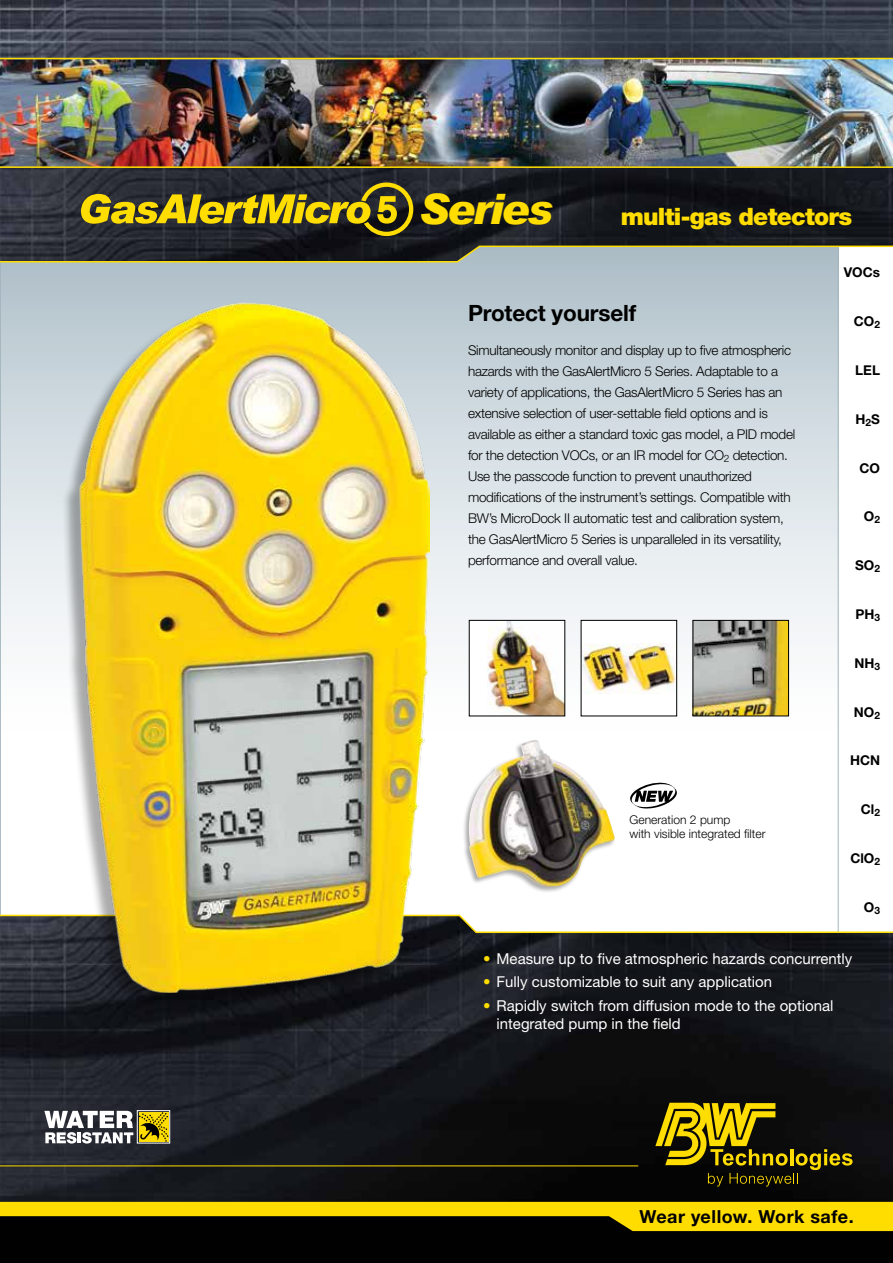
<style>
.page{position:relative;width:893px;height:1263px;background:#fff}
.page>*{position:absolute;margin:0;border:0;box-sizing:border-box;transform-origin:0 0}
.t1{font:italic 900 42px "Arial";letter-spacing:-.045em;color:#fd0}
.t2{font:900 24px "Helvetica Neue";letter-spacing:-.03em;color:#fd0}
.t3{font:700 22.5px "Helvetica Neue";letter-spacing:-.01em;color:#000}
.t4{font:700 18px "Helvetica Neue";letter-spacing:.025em;color:#000}
.t5{font:15px/18px "Helvetica Neue";color:#fff}
.t6{font:300 13.5px/21px "Helvetica Neue";letter-spacing:-.02em;color:#000}
.t7{font:700 13.5px "Helvetica Neue";color:#000}
.t8{font:300 12.15px/14.5px "Helvetica Neue";color:#000}
.s1{color:#fd0}
</style>
<div class="page">
<svg style="left:2px;top:263px;width:834px;height:454px;background:#d3dde2"></svg>
<div style="left:0;top:1206px;width:893px;height:57px;background:#000100"></div>
<img style="left:0;top:934px;width:893px;height:268px">
<svg style="left:655px;top:1103px;width:198px;height:83px;background:#4f4507"></svg>
<svg style="left:0;top:1202px;width:893px;height:29px"></svg>
<svg style="left:0;top:914px;width:893px;height:20px"></svg>
<hr style="left:0;top:1165px;width:638px;height:1px;background:#fd0">
<img style="left:0;top:0;width:893px;height:245px">
<img style="left:0;top:59px;width:893px;height:107px">
<hr style="left:0;top:166px;width:893px;height:2px;background:#fd0">
<hr style="left:0;top:58px;width:893px;height:1px;background:#fd0">
<svg style="left:0;top:245px;width:893px;height:18px;background:#71766a"></svg>
<svg style="left:81px;top:181px;width:334px;height:56px;background:#635b20"></svg>
<div style="left:137px;top:1110px;width:33px;height:33px;border:1px solid #fff"></div>
<svg style="left:44px;top:1111px;width:126px;height:32px"></svg>
<div style="left:469px;top:620px;width:96px;height:96px;background:#fff"></div>
<img style="left:488px;top:622px;width:75px;height:92px">
<div style="left:581px;top:620px;width:96px;height:96px;background:#fff"></div>
<img style="left:583px;top:643px;width:92px;height:50px">
<div style="left:581px;top:620px;width:96px;height:96px;border:1px solid #000"></div>
<img style="left:695px;top:622px;width:92px;height:92px">
<div style="left:693px;top:620px;width:96px;height:96px;border:1px solid #000"></div>
<div style="left:62px;top:306px;width:365px;height:705px;background:#000;opacity:.33"></div>
<img style="left:80px;top:303px;width:349px;height:689px">
<div style="left:462px;top:739px;width:154px;height:154px;background:#000;opacity:.33"></div>
<img style="left:469px;top:740px;width:146px;height:147px">
<svg style="left:630px;top:782px;width:47px;height:27px"></svg>
<h1 class="t1" style="left:418px;top:183px;width:136px">Series</h1>
<h2 class="t2" style="left:621px;top:202px;width:233px">multi-gas detectors</h2>
<h3 class="t3" style="left:468px;top:299px;width:170px">Protect yourself</h3>
<p class="t6" style="left:468px;top:339px;width:329px">Simultaneously monitor and display up to five atmospheric hazards with the GasAlertMicro 5 Series. Adaptable to a variety of applications, the GasAlertMicro 5 Series has an extensive selection of user-settable field options and is available as either a standard toxic gas model, a PID model for the detection VOCs, or an IR model for CO<sub>2</sub> detection.<br>Use the passcode function to prevent unauthorized modifications of the instrument’s settings. Compatible with BW’s MicroDock II automatic test and calibration system, the GasAlertMicro 5 Series is unparalleled in its versatility, performance and overall value.</p>
<p class="t8" style="left:629px;top:812px;width:137px">Generation 2 pump<br>with visible integrated filter</p>
<p class="t7" style="left:844px;top:264px;width:38px">VOCs</p>
<p class="t7" style="left:854px;top:313px;width:28px">CO<sub>2</sub></p>
<p class="t7" style="left:855px;top:362px;width:26px">LEL</p>
<p class="t7" style="left:856px;top:411px;width:26px">H<sub>2</sub>S</p>
<p class="t7" style="left:859px;top:459px;width:22px">CO</p>
<p class="t7" style="left:864px;top:508px;width:18px">O<sub>2</sub></p>
<p class="t7" style="left:855px;top:557px;width:26px">SO<sub>2</sub></p>
<p class="t7" style="left:855px;top:606px;width:26px">PH<sub>3</sub></p>
<p class="t7" style="left:854px;top:655px;width:27px">NH<sub>3</sub></p>
<p class="t7" style="left:854px;top:703px;width:28px">NO<sub>2</sub></p>
<p class="t7" style="left:850px;top:752px;width:32px">HCN</p>
<p class="t7" style="left:861px;top:801px;width:21px">Cl<sub>2</sub></p>
<p class="t7" style="left:850px;top:850px;width:31px">ClO<sub>2</sub></p>
<p class="t7" style="left:864px;top:898px;width:18px">O<sub>3</sub></p>
<p class="t5" style="left:483px;top:949px;width:371px"><span class="s1">•</span> Measure up to five atmospheric hazards concurrently</p>
<p class="t5" style="left:483px;top:973px;width:291px"><span class="s1">•</span> Fully customizable to suit any application</p>
<p class="t5" style="left:496px;top:996px;width:339px;text-indent:-14px"><span class="s1">•</span> Rapidly switch from diffusion mode to the optional integrated pump in the field</p>
<h3 class="t4" style="left:639px;top:1205px;width:216px">Wear yellow. Work safe.</h3>
</div>
